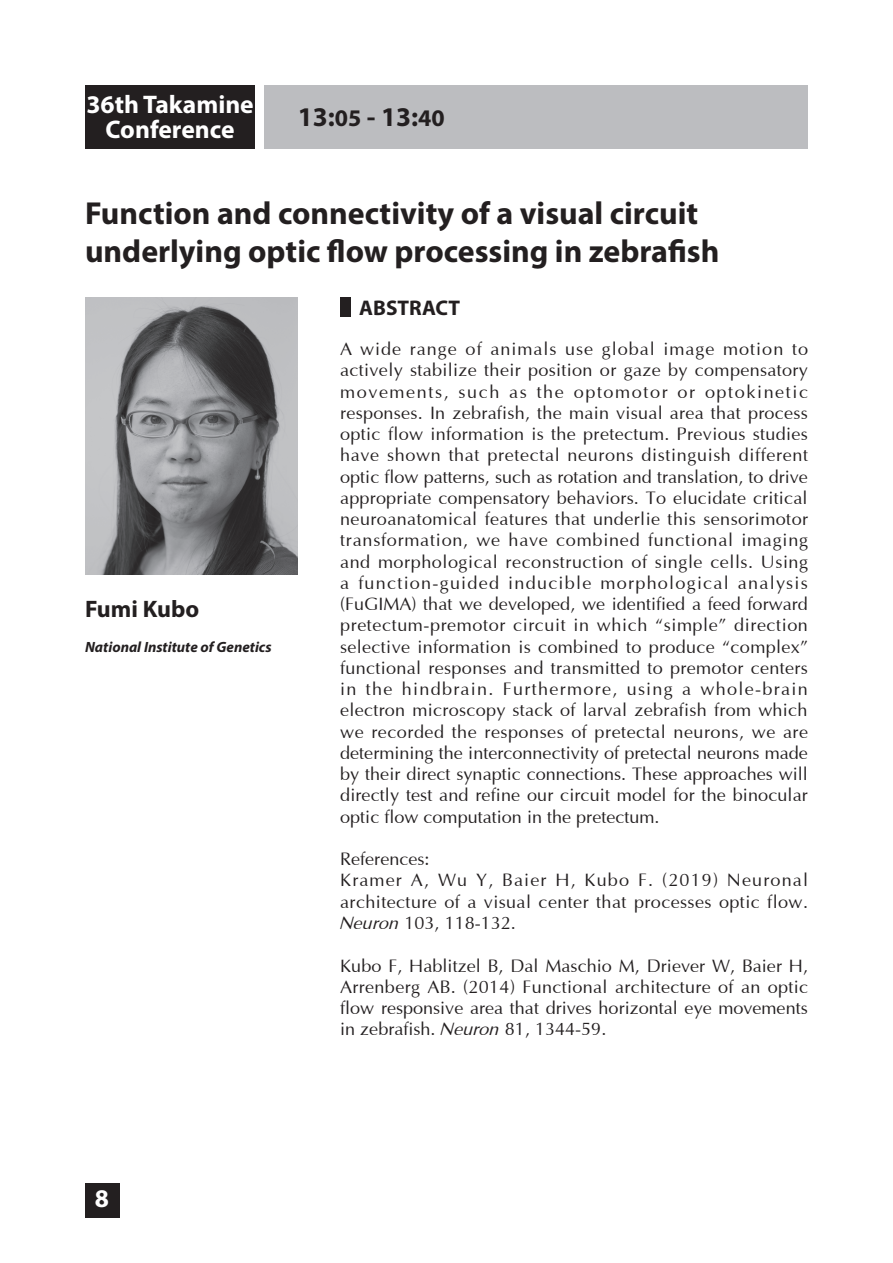
<style>
.page{position:relative;width:893px;height:1263px;background:#fff}
.page>*{position:absolute;margin:0;border:0;box-sizing:border-box;transform-origin:0 0}
.t1{font:700 31.95px/37.2px "Myriad Pro";color:#231f20}
.t2{font:700 27.15px "Myriad Pro";color:#231f20}
.t3{font:700 25.5px/25.5px "Myriad Pro";color:#fff;text-align:center}
.t4{font:700 23.85px "Myriad Pro";color:#231f20}
.t5{font:700 21.3px "Myriad Pro";color:#231f20}
.t6{font:18px/21.3px "Optima";color:#231f20;text-align:justify}
.t7{font:italic 700 14.85px "Myriad Pro";color:#231f20}
.s1{font-size:23.85px}
.s2{font-style:italic}
</style>
<div class="page">
<div style="left:85px;top:85px;width:723px;height:64px;background:#bcbdc0"></div>
<div style="left:85px;top:85px;width:172px;height:64px;background:#231f20"></div>
<div style="left:255px;top:83px;width:9px;height:68px;background:#fff"></div>
<div style="left:85px;top:1183px;width:34px;height:34px;background:#231f20"></div>
<img style="left:85px;top:298px;width:213px;height:276px">
<div style="left:340px;top:298px;width:11px;height:19px;background:#231f20"></div>
<p class="t3" style="left:86px;top:91px;width:169px">36th Takamine<br>Conference</p>
<p class="t2" style="left:298px;top:99px;width:149px">13:<span class="s1">05</span> - 13:<span class="s1">40</span></p>
<p class="t1" style="left:85px;top:194px;width:636px">Function and connectivity of a visual circuit underlying optic flow processing in zebrafish</p>
<p class="t4" style="left:85px;top:593px;width:116px">Fumi Kubo</p>
<p class="t7" style="left:85px;top:638px;width:188px">National Institute of Genetics</p>
<h3 class="t3" style="left:95px;top:1185px;width:16px">8</h3>
<p class="t5" style="left:359px;top:294px;width:102px">ABSTRACT</p>
<p class="t6" style="left:340px;top:339px;width:469px">A wide range of animals use global image motion to actively stabilize their position or gaze by compensatory movements, such as the optomotor or optokinetic responses. In zebrafish, the main visual area that process optic flow information is the pretectum. Previous studies have shown that pretectal neurons distinguish different optic flow patterns, such as rotation and translation, to drive appropriate compensatory behaviors. To elucidate critical neuroanatomical features that underlie this sensorimotor transformation, we have combined functional imaging and morphological reconstruction of single cells. Using a function-guided inducible morphological analysis (FuGIMA) that we developed, we identified a feed forward pretectum-premotor circuit in which “simple” direction selective information is combined to produce “complex” functional responses and transmitted to premotor centers in the hindbrain. Furthermore, using a whole-brain electron microscopy stack of larval zebrafish from which we recorded the responses of pretectal neurons, we are determining the interconnectivity of pretectal neurons made by their direct synaptic connections. These approaches will directly test and refine our circuit model for the binocular optic flow computation in the pretectum.</p>
<p class="t6" style="left:340px;top:849px;width:91px">References:</p>
<p class="t6" style="left:339px;top:870px;width:471px">Kramer A, Wu Y, Baier H, Kubo F. (2019) Neuronal architecture of a visual center that processes optic flow.<br><span class="s2">Neuron</span> 103, 118-132.</p>
<p class="t6" style="left:340px;top:956px;width:469px">Kubo F, Hablitzel B, Dal Maschio M, Driever W, Baier H, Arrenberg AB. (2014) Functional architecture of an optic flow responsive area that drives horizontal eye movements in zebrafish. <span class="s2">Neuron</span> 81, 1344-59.</p>
</div>
